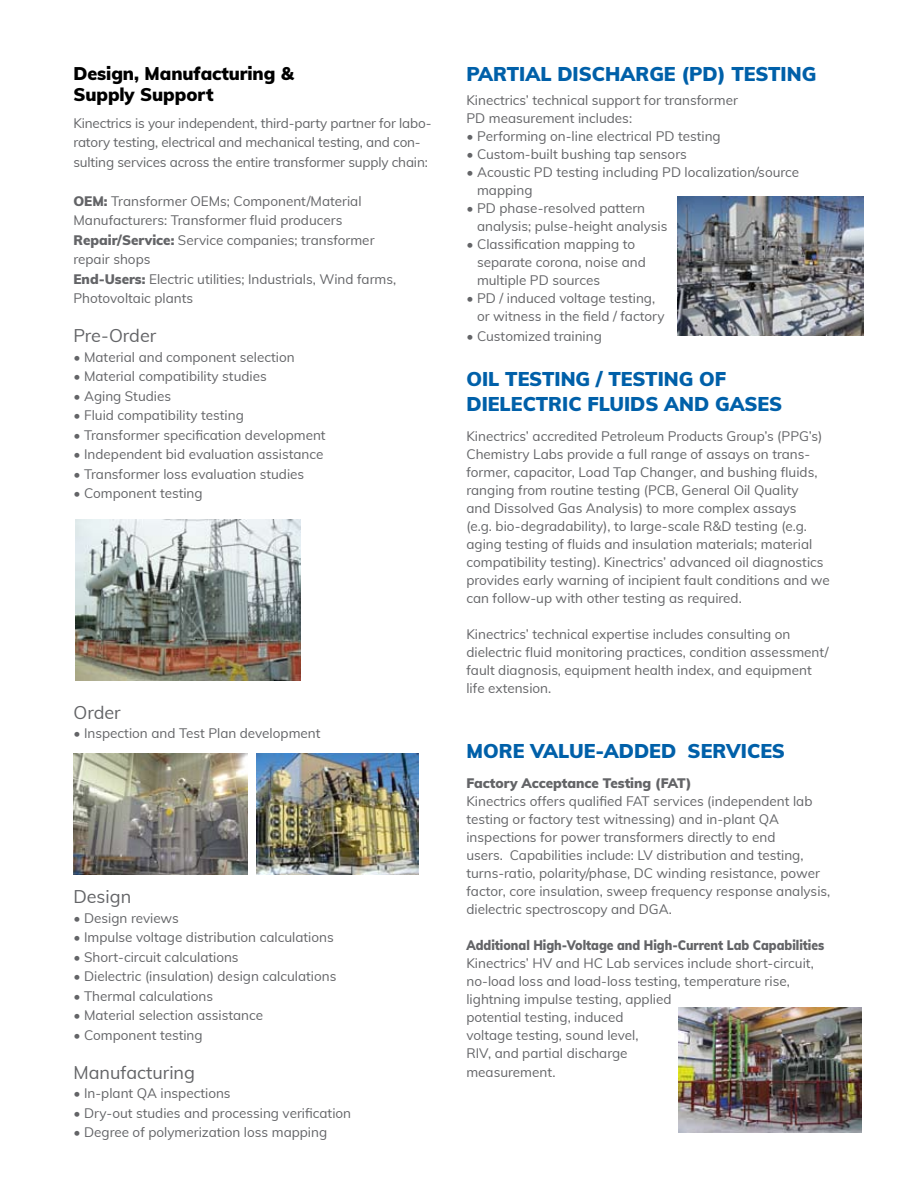
<style>
.page{position:relative;width:918px;height:1188px;background:#fff}
.page>*{position:absolute;margin:0;border:0;box-sizing:border-box;transform-origin:0 0}
.t1{font:900 19.5px/25.5px "Muli";color:#0060a9}
.t2{font:900 18px/21px "Muli";letter-spacing:-.005em;color:#000}
.t3{font:18px "Muli";color:#636467}
.t4{font:13.5px/18px "Muli";color:#636467}
.t5{font:900 13.5px "Muli";color:#636467;scale:.9 1}
.t6{font:900 13.5px "Muli";color:#636467}
.s1{font-weight:900}
</style>
<div class="page">
<img style="left:75px;top:519px;width:225px;height:162px">
<img style="left:73px;top:753px;width:174px;height:121px">
<img style="left:256px;top:753px;width:162px;height:122px">
<img style="left:678px;top:196px;width:186px;height:140px">
<img style="left:678px;top:1008px;width:183px;height:125px">
<h2 class="t2" style="left:73px;top:62px;width:222px">Design, Manufacturing &amp;<br>Supply Support</h2>
<p class="t4" style="left:73px;top:112px;width:360px;line-height:19.5px">Kinectrics is your independent, third-party partner for labo&shy;ratory testing, electrical and mechanical testing, and con&shy;sulting services across the entire transformer supply chain:</p>
<p class="t4" style="left:73px;top:190px;width:324px;line-height:19.5px"><span class="s1">OEM:</span> Transformer OEMs; Component/Material Manufacturers: Transformer fluid producers <span class="s1">Repair/Service:</span> Service companies; transformer repair shops<br><span class="s1">End-Users:</span> Electric utilities; Industrials, Wind farms, Photovoltaic plants</p>
<h2 class="t3" style="left:73px;top:323px;width:84px">Pre-Order</h2>
<p class="t4" style="left:73px;top:347px;width:223px">• Material and component selection</p>
<p class="t4" style="left:73px;top:367px;width:195px">• Material compatibility studies</p>
<p class="t4" style="left:73px;top:386px;width:99px">• Aging Studies</p>
<p class="t4" style="left:73px;top:406px;width:172px">• Fluid compatibility testing</p>
<p class="t4" style="left:73px;top:425px;width:254px">• Transformer specification development</p>
<p class="t4" style="left:73px;top:445px;width:252px">• Independent bid evaluation assistance</p>
<p class="t4" style="left:73px;top:464px;width:232px">• Transformer loss evaluation studies</p>
<p class="t4" style="left:73px;top:484px;width:131px">• Component testing</p>
<h2 class="t3" style="left:73px;top:699px;width:49px">Order</h2>
<p class="t4" style="left:73px;top:724px;width:249px">• Inspection and Test Plan development</p>
<h2 class="t3" style="left:73px;top:884px;width:59px">Design</h2>
<p class="t4" style="left:73px;top:908px;width:107px">• Design reviews</p>
<p class="t4" style="left:73px;top:928px;width:262px">• Impulse voltage distribution calculations</p>
<p class="t4" style="left:73px;top:947px;width:167px">• Short-circuit calculations</p>
<p class="t4" style="left:73px;top:967px;width:265px">• Dielectric (insulation) design calculations</p>
<p class="t4" style="left:73px;top:986px;width:141px">• Thermal calculations</p>
<p class="t4" style="left:73px;top:1006px;width:191px">• Material selection assistance</p>
<p class="t4" style="left:73px;top:1025px;width:131px">• Component testing</p>
<h2 class="t3" style="left:73px;top:1059px;width:123px">Manufacturing</h2>
<p class="t4" style="left:73px;top:1084px;width:159px">• In-plant QA inspections</p>
<p class="t4" style="left:73px;top:1103px;width:279px">• Dry-out studies and processing verification</p>
<p class="t4" style="left:73px;top:1123px;width:255px">• Degree of polymerization loss mapping</p>
<h1 class="t1" style="left:466px;top:60px;width:351px">PARTIAL DISCHARGE (PD) TESTING</h1>
<p class="t4" style="left:466px;top:91px;width:273px">Kinectrics’ technical support for transformer<br>PD measurement includes:</p>
<p class="t4" style="left:466px;top:127px;width:256px">• Performing on-line electrical PD testing</p>
<p class="t4" style="left:466px;top:145px;width:222px">• Custom-built bushing tap sensors</p>
<p class="t4" style="left:477px;top:163px;width:324px;text-indent:-11px">• Acoustic PD testing including PD localization/source mapping</p>
<p class="t4" style="left:477px;top:199px;width:192px;text-indent:-11px">• PD phase-resolved pattern analysis; pulse-height analysis</p>
<p class="t4" style="left:477px;top:235px;width:170px;text-indent:-11px">• Classification mapping to separate corona, noise and multiple PD sources</p>
<p class="t4" style="left:477px;top:289px;width:189px;text-indent:-11px">• PD / induced voltage testing, or witness in the field / factory</p>
<p class="t4" style="left:466px;top:326px;width:137px">• Customized training</p>
<h1 class="t1" style="left:466px;top:365px;width:317px">OIL TESTING / TESTING OF<br>DIELECTRIC FLUIDS AND GASES</h1>
<p class="t4" style="left:466px;top:427px;width:365px">Kinectrics’ accredited Petroleum Products Group’s (PPG’s)<br>Chemistry Labs provide a full range of assays on trans&shy;former, capacitor, Load Tap Changer, and bushing fluids, ranging from routine testing (PCB, General Oil Quality<br>and Dissolved Gas Analysis) to more complex assays<br>(e.g. bio-degradability), to large-scale R&amp;D testing (e.g. aging testing of fluids and insulation materials; material compatibility testing). Kinectrics’ advanced oil diagnostics provides early warning of incipient fault conditions and we can follow-up with other testing as required.</p>
<p class="t4" style="left:466px;top:625px;width:364px">Kinectrics’ technical expertise includes consulting on dielectric fluid monitoring practices, condition assessment/ fault diagnosis, equipment health index, and equipment life extension.</p>
<h1 class="t1" style="left:466px;top:737px;width:320px">MORE VALUE-ADDED SERVICES</h1>
<p class="t6" style="left:466px;top:773px;width:227px">Factory Acceptance Testing (FAT)</p>
<p class="t4" style="left:466px;top:791px;width:365px">Kinectrics offers qualified FAT services (independent lab testing or factory test witnessing) and in-plant QA inspections for power transformers directly to end<br>users. Capabilities include: LV distribution and testing, turns-ratio, polarity/phase, DC winding resistance, power factor, core insulation, sweep frequency response analysis, dielectric spectroscopy and DGA.</p>
<p class="t5" style="left:466px;top:935px;width:399px">Additional High-Voltage and High-Current Lab Capabilities</p>
<p class="t4" style="left:466px;top:953px;width:349px">Kinectrics’ HV and HC Lab services include short-circuit, no-load loss and load-loss testing, temperature rise, lightning impulse testing, applied<br>potential testing, induced<br>voltage testing, sound level,<br>RIV, and partial discharge</p>
<p class="t4" style="left:466px;top:1063px;width:91px">measurement.</p>
</div>
